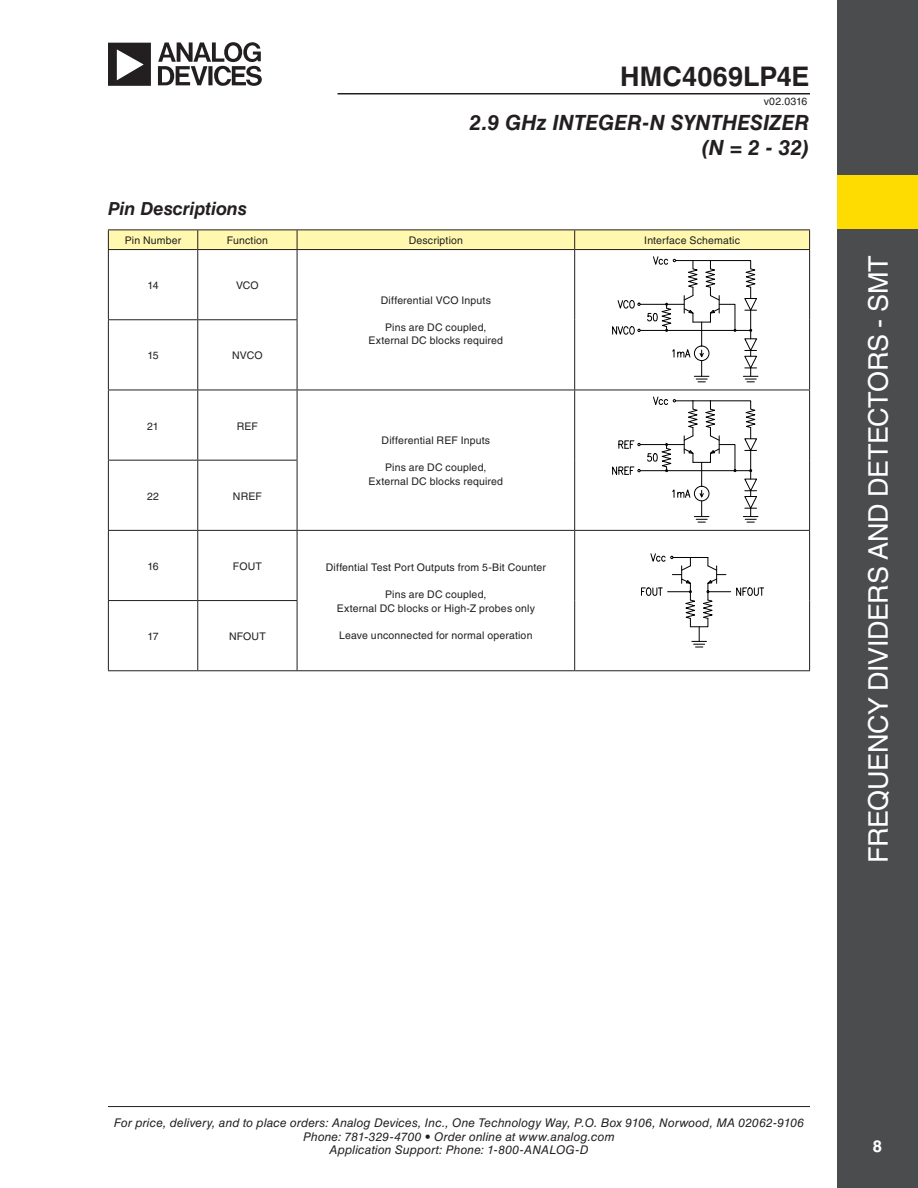
<style>
.page{position:relative;width:918px;height:1188px;background:#fff}
.page>*{position:absolute;margin:0;border:0;box-sizing:border-box;transform-origin:0 0}
.t1{font:27px "Helvetica LT Std";letter-spacing:-.015em;color:#fff}
.t2{font:700 27px "Helvetica LT Std";letter-spacing:.005em;color:#231f20}
.t3{font:italic 700 21px/25.2px "Helvetica LT Std";letter-spacing:-.005em;color:#231f20;text-align:right}
.t4{font:italic 700 18px "Helvetica LT Std";letter-spacing:-.005em;color:#231f20}
.t5{font:700 16.5px "Helvetica LT Std";color:#fff}
.t6{font:italic 12px/13.5px "Helvetica LT Std";letter-spacing:.01em;color:#231f20;text-align:center}
.t7{font:10.5px/13.5px "Helvetica LT Std";letter-spacing:.015em;color:#231f20;text-align:center}
</style>
<div class="page">
<hr style="left:108px;top:1106px;width:702px;height:1px;background:#231f20">
<hr style="left:338px;top:93px;width:472px;height:1px;background:#231f20">
<div style="left:837px;top:0;width:81px;height:1188px;background:#4b4c4d"></div>
<div style="left:837px;top:175px;width:81px;height:54px;background:#ffdc01"></div>
<svg style="left:108px;top:42px;width:154px;height:44px"></svg>
<div style="left:108px;top:230px;width:702px;height:19px;background:#fff8ae"></div>
<hr style="left:108px;top:249px;width:90px;height:1px;background:#231f20">
<hr style="left:108px;top:250px;width:1px;height:69px;background:#231f20">
<hr style="left:198px;top:249px;width:99px;height:1px;background:#231f20">
<hr style="left:197px;top:250px;width:1px;height:69px;background:#231f20">
<hr style="left:297px;top:249px;width:278px;height:1px;background:#231f20">
<hr style="left:297px;top:250px;width:1px;height:69px;background:#231f20">
<hr style="left:575px;top:249px;width:235px;height:1px;background:#231f20">
<hr style="left:574px;top:250px;width:1px;height:70px;background:#231f20">
<hr style="left:809px;top:250px;width:1px;height:70px;background:#231f20">
<hr style="left:108px;top:319px;width:90px;height:1px;background:#231f20">
<hr style="left:108px;top:320px;width:1px;height:70px;background:#231f20">
<hr style="left:198px;top:319px;width:99px;height:1px;background:#231f20">
<hr style="left:197px;top:320px;width:1px;height:70px;background:#231f20">
<hr style="left:297px;top:320px;width:1px;height:70px;background:#231f20">
<hr style="left:574px;top:320px;width:1px;height:70px;background:#231f20">
<hr style="left:809px;top:320px;width:1px;height:70px;background:#231f20">
<hr style="left:108px;top:390px;width:90px;height:1px;background:#231f20">
<hr style="left:108px;top:390px;width:1px;height:70px;background:#231f20">
<hr style="left:198px;top:390px;width:99px;height:1px;background:#231f20">
<hr style="left:197px;top:390px;width:1px;height:70px;background:#231f20">
<hr style="left:297px;top:390px;width:278px;height:1px;background:#231f20">
<hr style="left:297px;top:390px;width:1px;height:70px;background:#231f20">
<hr style="left:575px;top:390px;width:235px;height:1px;background:#231f20">
<hr style="left:574px;top:390px;width:1px;height:70px;background:#231f20">
<hr style="left:809px;top:390px;width:1px;height:70px;background:#231f20">
<hr style="left:108px;top:460px;width:90px;height:1px;background:#231f20">
<hr style="left:108px;top:461px;width:1px;height:69px;background:#231f20">
<hr style="left:198px;top:460px;width:99px;height:1px;background:#231f20">
<hr style="left:197px;top:461px;width:1px;height:69px;background:#231f20">
<hr style="left:297px;top:461px;width:1px;height:69px;background:#231f20">
<hr style="left:574px;top:460px;width:1px;height:70px;background:#231f20">
<hr style="left:809px;top:460px;width:1px;height:70px;background:#231f20">
<hr style="left:108px;top:530px;width:90px;height:1px;background:#231f20">
<hr style="left:108px;top:531px;width:1px;height:69px;background:#231f20">
<hr style="left:198px;top:530px;width:99px;height:1px;background:#231f20">
<hr style="left:197px;top:531px;width:1px;height:69px;background:#231f20">
<hr style="left:297px;top:530px;width:278px;height:1px;background:#231f20">
<hr style="left:297px;top:531px;width:1px;height:69px;background:#231f20">
<hr style="left:575px;top:530px;width:235px;height:1px;background:#231f20">
<hr style="left:574px;top:531px;width:1px;height:70px;background:#231f20">
<hr style="left:809px;top:531px;width:1px;height:70px;background:#231f20">
<hr style="left:108px;top:600px;width:90px;height:1px;background:#231f20">
<hr style="left:108px;top:601px;width:1px;height:69px;background:#231f20">
<hr style="left:198px;top:600px;width:99px;height:1px;background:#231f20">
<hr style="left:197px;top:601px;width:1px;height:69px;background:#231f20">
<hr style="left:297px;top:601px;width:1px;height:69px;background:#231f20">
<hr style="left:574px;top:601px;width:1px;height:69px;background:#231f20">
<hr style="left:809px;top:601px;width:1px;height:69px;background:#231f20">
<hr style="left:108px;top:670px;width:90px;height:1px;background:#231f20">
<hr style="left:198px;top:670px;width:99px;height:1px;background:#231f20">
<hr style="left:297px;top:670px;width:278px;height:1px;background:#231f20">
<hr style="left:575px;top:670px;width:235px;height:1px;background:#231f20">
<svg style="left:612px;top:256px;width:146px;height:127px"></svg>
<svg style="left:612px;top:397px;width:146px;height:126px"></svg>
<svg style="left:641px;top:554px;width:123px;height:94px"></svg>
<h3 class="t4" style="left:108px;top:198px;width:140px">Pin Descriptions</h3>
<h1 class="t2" style="left:620px;top:60px;width:191px">HMC4069LP4E</h1>
<p class="t7" style="left:764px;top:94px;width:45px">v02.0316</p>
<h2 class="t3" style="left:470px;top:109px;width:342px">2.9 GHz INTEGER-N SYNTHESIZER (N = 2 - 32)</h2>
<p class="t7" style="left:125px;top:234px;width:58px">Pin Number</p>
<p class="t7" style="left:227px;top:234px;width:43px">Function</p>
<p class="t7" style="left:409px;top:234px;width:56px">Description</p>
<p class="t7" style="left:644px;top:234px;width:97px">Interface Schematic</p>
<p class="t7" style="left:147px;top:279px;width:13px">14</p>
<p class="t7" style="left:236px;top:279px;width:24px">VCO</p>
<p class="t7" style="left:381px;top:294px;width:112px">Differential VCO Inputs</p>
<p class="t7" style="left:369px;top:321px;width:136px">Pins are DC coupled,<br>External DC blocks required</p>
<p class="t7" style="left:147px;top:349px;width:13px">15</p>
<p class="t7" style="left:232px;top:349px;width:32px">NVCO</p>
<p class="t7" style="left:147px;top:419px;width:13px">21</p>
<p class="t7" style="left:237px;top:419px;width:23px">REF</p>
<p class="t7" style="left:147px;top:489px;width:13px">22</p>
<p class="t7" style="left:233px;top:489px;width:30px">NREF</p>
<p class="t7" style="left:382px;top:434px;width:110px">Differential REF Inputs</p>
<p class="t7" style="left:369px;top:461px;width:136px">Pins are DC coupled,<br>External DC blocks required</p>
<p class="t7" style="left:147px;top:559px;width:13px">16</p>
<p class="t7" style="left:233px;top:559px;width:30px">FOUT</p>
<p class="t7" style="left:326px;top:561px;width:222px">Diffential Test Port Outputs from 5-Bit Counter</p>
<p class="t7" style="left:337px;top:588px;width:200px">Pins are DC coupled,<br>External DC blocks or High-Z probes only</p>
<p class="t7" style="left:148px;top:630px;width:13px">17</p>
<p class="t7" style="left:229px;top:630px;width:38px">NFOUT</p>
<p class="t7" style="left:339px;top:628px;width:195px">Leave unconnected for normal operation</p>
<h1 class="t1" style="left:863px;top:863px;width:609px;rotate:-90deg">FREQUENCY DIVIDERS AND DETECTORS - SMT</h1>
<p class="t6" style="left:114px;top:1116px;width:692px">For price, delivery, and to place orders: Analog Devices, Inc., One Technology Way, P.O. Box 9106, Norwood, MA 02062-9106<br>Phone: 781-329-4700 • Order online at www.analog.com<br>Application Support: Phone: 1-800-ANALOG-D</p>
<h3 class="t5" style="left:873px;top:1136px;width:11px">8</h3>
</div>
